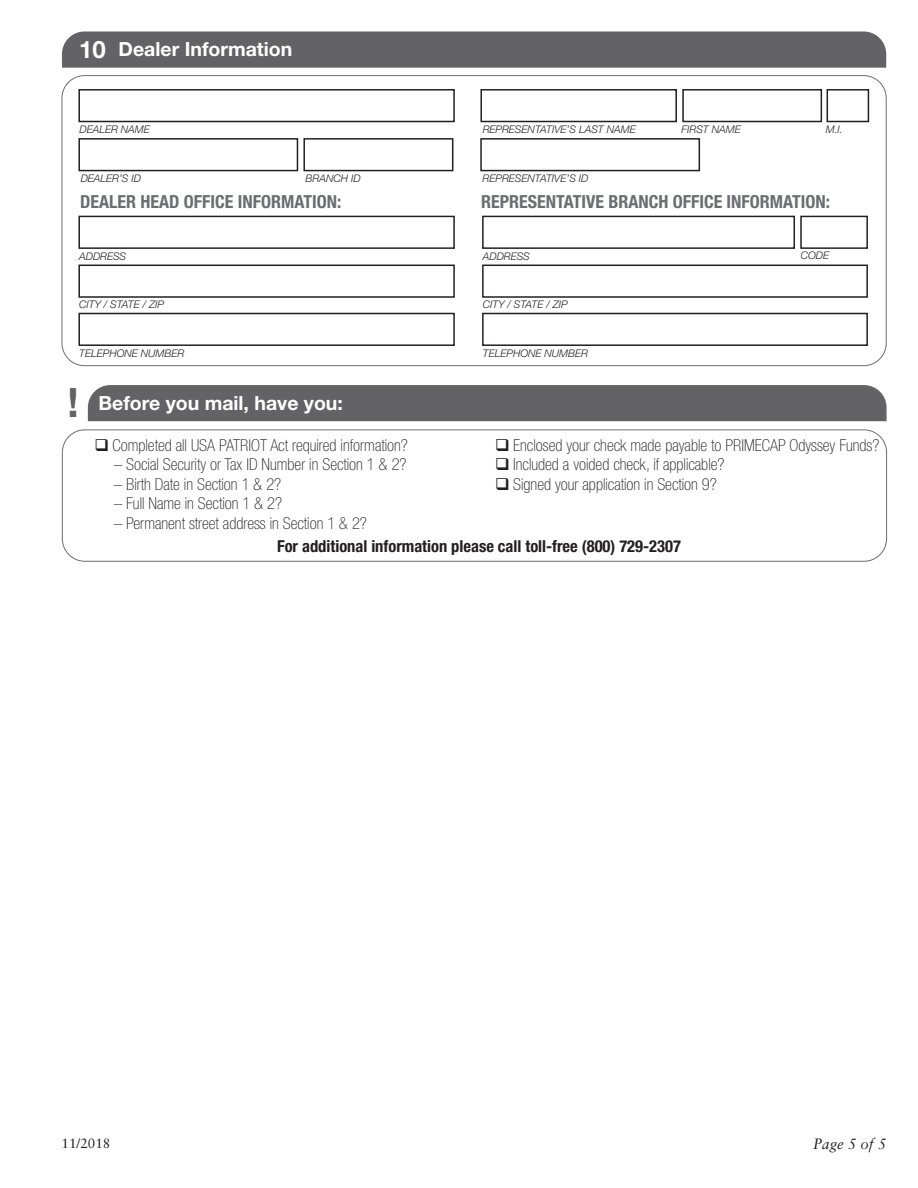
<style>
.page{position:relative;width:918px;height:1188px;background:#fff}
.page>*{position:absolute;margin:0;border:0;box-sizing:border-box;transform-origin:0 0}
.t1{font:700 40.5px "Helvetica Neue";color:#636366}
.t2{font:700 24px "Helvetica Neue";color:#fff}
.t3{font:700 19.5px "Helvetica Neue";color:#fff}
.t4{font:700 condensed 18px "Helvetica Neue";color:#6c6d70}
.t5{font:100 condensed 16.5px "Helvetica Neue";color:#231f20}
.t6{font:700 condensed 16.5px "Helvetica Neue";color:#231f20}
.t7{font:italic 15px "Sabon";color:#231f20}
.t8{font:13.5px "Sabon";color:#231f20}
.t9{font:italic 300 10.5px "Helvetica Neue";color:#231f20}
</style>
<div class="page">
<div style="left:88px;top:385px;width:799px;height:36px;background:#636366"></div>
<div style="left:62px;top:430px;width:825px;height:132px;border:1px solid #6c6d70;border-radius:22px"></div>
<div style="left:62px;top:31px;width:824px;height:37px;background:#636366"></div>
<div style="left:78px;top:89px;width:377px;height:33px;border:2px solid #231f20"></div>
<div style="left:78px;top:138px;width:220px;height:33px;border:2px solid #231f20"></div>
<div style="left:303px;top:138px;width:150px;height:33px;border:2px solid #231f20"></div>
<div style="left:78px;top:216px;width:377px;height:33px;border:2px solid #231f20"></div>
<div style="left:482px;top:216px;width:313px;height:33px;border:2px solid #231f20"></div>
<div style="left:800px;top:216px;width:68px;height:33px;border:2px solid #231f20"></div>
<div style="left:78px;top:265px;width:377px;height:33px;border:2px solid #231f20"></div>
<div style="left:482px;top:265px;width:386px;height:33px;border:2px solid #231f20"></div>
<div style="left:78px;top:313px;width:377px;height:33px;border:2px solid #231f20"></div>
<div style="left:482px;top:313px;width:386px;height:33px;border:2px solid #231f20"></div>
<div style="left:480px;top:138px;width:220px;height:33px;border:2px solid #231f20"></div>
<div style="left:827px;top:89px;width:42px;height:33px;border:2px solid #231f20"></div>
<div style="left:480px;top:89px;width:197px;height:33px;border:2px solid #231f20"></div>
<div style="left:682px;top:89px;width:140px;height:33px;border:2px solid #231f20"></div>
<p class="t2" style="left:79px;top:34px;width:28px">10</p>
<p class="t3" style="left:119px;top:37px;width:175px">Dealer Information</p>
<p class="t9" style="left:80px;top:123px;width:72px">DEALER NAME</p>
<p class="t9" style="left:483px;top:123px;width:155px">REPRESENTATIVE’S LAST NAME</p>
<p class="t9" style="left:682px;top:123px;width:61px">FIRST NAME</p>
<p class="t9" style="left:81px;top:172px;width:62px">DEALER’S ID</p>
<p class="t9" style="left:306px;top:172px;width:57px">BRANCH ID</p>
<p class="t9" style="left:483px;top:172px;width:107px">REPRESENTATIVE’S ID</p>
<p class="t9" style="left:826px;top:123px;width:19px">M.I.</p>
<p class="t4" style="left:80px;top:191px;width:263px">DEALER HEAD OFFICE INFORMATION:</p>
<p class="t4" style="left:481px;top:191px;width:351px">REPRESENTATIVE BRANCH OFFICE INFORMATION:</p>
<p class="t9" style="left:79px;top:250px;width:49px">ADDRESS</p>
<p class="t9" style="left:483px;top:250px;width:49px">ADDRESS</p>
<p class="t9" style="left:79px;top:298px;width:86px">CITY / STATE / ZIP</p>
<p class="t9" style="left:483px;top:298px;width:86px">CITY / STATE / ZIP</p>
<p class="t9" style="left:79px;top:347px;width:107px">TELEPHONE NUMBER</p>
<p class="t9" style="left:483px;top:347px;width:107px">TELEPHONE NUMBER</p>
<p class="t1" style="left:68px;top:377px;width:13px">!</p>
<p class="t3" style="left:98px;top:391px;width:246px">Before you mail, have you:</p>
<p class="t9" style="left:801px;top:249px;width:30px">CODE</p>
<p class="t5" style="left:95px;top:436px;width:315px">❑ Completed all USA PATRIOT Act required information?</p>
<p class="t5" style="left:114px;top:455px;width:294px">– Social Security or Tax ID Number in Section 1 &amp; 2?</p>
<p class="t5" style="left:114px;top:475px;width:169px">– Birth Date in Section 1 &amp; 2?</p>
<p class="t5" style="left:114px;top:494px;width:170px">– Full Name in Section 1 &amp; 2?</p>
<p class="t5" style="left:114px;top:514px;width:254px">– Permanent street address in Section 1 &amp; 2?</p>
<p class="t5" style="left:495px;top:436px;width:386px">❑ Enclosed your check made payable to PRIMECAP Odyssey Funds?</p>
<p class="t5" style="left:495px;top:455px;width:231px">❑ Included a voided check, if applicable?</p>
<p class="t5" style="left:495px;top:475px;width:223px">❑ Signed your application in Section 9?</p>
<p class="t6" style="left:277px;top:536px;width:405px">For additional information please call toll-free (800) 729-2307</p>
<p class="t8" style="left:62px;top:1135px;width:50px">11/2018</p>
<p class="t7" style="left:813px;top:1135px;width:75px">Page 5 of 5</p>
</div>
